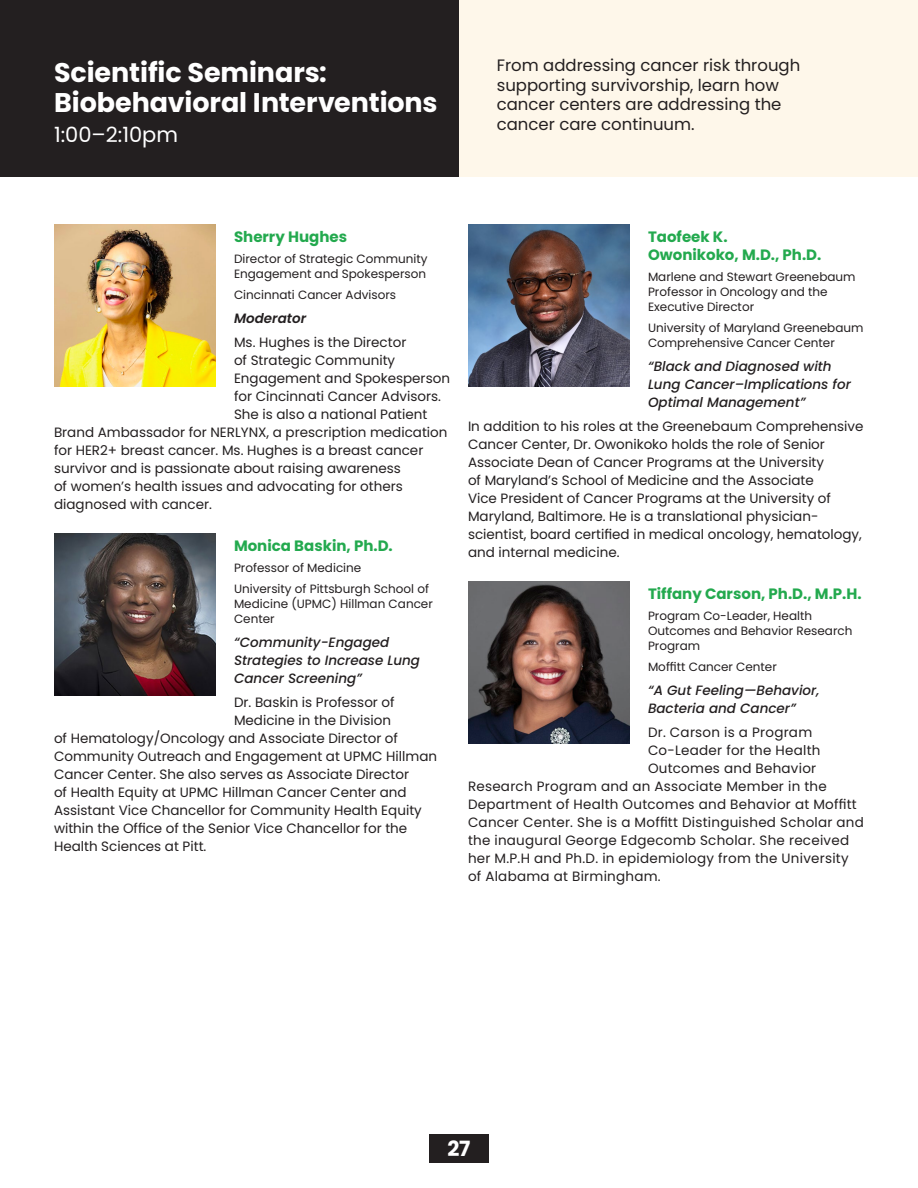
<style>
.page{position:relative;width:918px;height:1188px;background:#fff}
.page>*{position:absolute;margin:0;border:0;box-sizing:border-box;transform-origin:0 0}
.H1__white{font:700 27px/30px "Poppins";letter-spacing:-.005em;color:#fff}
.H-Time{font:21px "Poppins";color:#fff}
.t1{font:700 21px "Poppins";color:#fff}
.TopText{font:16.5px/19.5px "Poppins";color:#231f20}
._02-Name__green{font:700 15px/18px "Poppins";color:#23a94e}
._02-BodyText{font:13.5px/18px "Poppins";color:#231f20}
._02-BodyText-2{font:13.5px "Poppins";letter-spacing:.02em;color:#231f20}
._02-TalkTitle{font:italic 500 13.5px/18px "Poppins";color:#231f20}
._02-Moderator{font:italic 600 13.5px "Poppins";color:#231f20}
._02-Affiliation-space_above{font:12px/15px "Poppins";color:#231f20}
</style>
<div class="page">
<div style="left:429px;top:1134px;width:60px;height:29px;background:#231f20"></div>
<div style="left:459px;top:0;width:459px;height:176px;background:#fef7ea"></div>
<div style="left:0;top:0;width:459px;height:176px;background:#231f20"></div>
<img style="left:54px;top:224px;width:162px;height:162px">
<img style="left:54px;top:533px;width:162px;height:162px">
<img style="left:468px;top:224px;width:162px;height:162px">
<img style="left:468px;top:581px;width:162px;height:162px">
<p class="H1__white" style="left:54px;top:58px;width:385px">Scientific Seminars:<br>Biobehavioral Interventions</p>
<p class="H-Time" style="left:54px;top:123px;width:126px">1:00–2:10pm</p>
<p class="TopText" style="left:497px;top:56px;width:305px">From addressing cancer risk through supporting survivorship, learn how cancer centers are addressing the cancer care continuum.</p>
<p class="_02-Name__green" style="left:234px;top:228px;width:115px">Sherry Hughes</p>
<p class="_02-Affiliation-space_above" style="left:234px;top:252px;width:195px">Director of Strategic Community<br>Engagement and Spokesperson</p>
<p class="_02-Affiliation-space_above" style="left:234px;top:288px;width:164px">Cincinnati Cancer Advisors</p>
<p class="_02-Moderator" style="left:234px;top:311px;width:74px">Moderator</p>
<p class="_02-BodyText" style="left:234px;top:334px;width:174px">Ms. Hughes is the Director</p>
<p class="_02-BodyText" style="left:234px;top:352px;width:163px">of Strategic Community</p>
<p class="_02-BodyText" style="left:234px;top:370px;width:217px">Engagement and Spokesperson</p>
<p class="_02-BodyText" style="left:234px;top:388px;width:208px">for Cincinnati Cancer Advisors.</p>
<p class="_02-BodyText" style="left:234px;top:406px;width:195px">She is also a national Patient</p>
<p class="_02-BodyText" style="left:54px;top:424px;width:395px">Brand Ambassador for NERLYNX, a prescription medication</p>
<p class="_02-BodyText" style="left:54px;top:442px;width:371px">for HER2+ breast cancer. Ms. Hughes is a breast cancer</p>
<p class="_02-BodyText" style="left:54px;top:460px;width:349px">survivor and is passionate about raising awareness</p>
<p class="_02-BodyText" style="left:54px;top:478px;width:350px">of women’s health issues and advocating for others</p>
<p class="_02-BodyText" style="left:54px;top:496px;width:160px">diagnosed with cancer.</p>
<p class="_02-Name__green" style="left:234px;top:537px;width:160px">Monica Baskin, Ph.D.</p>
<p class="_02-Affiliation-space_above" style="left:234px;top:561px;width:129px">Professor of Medicine</p>
<p class="_02-Affiliation-space_above" style="left:234px;top:582px;width:200px">University of Pittsburgh School of<br>Medicine (UPMC) Hillman Cancer<br>Center</p>
<p class="_02-TalkTitle" style="left:234px;top:634px;width:188px">“Community-Engaged<br>Strategies to Increase Lung<br>Cancer Screening”</p>
<p class="_02-BodyText" style="left:234px;top:694px;width:162px">Dr. Baskin is Professor of</p>
<p class="_02-BodyText" style="left:234px;top:712px;width:159px">Medicine in the Division</p>
<p class="_02-BodyText" style="left:54px;top:730px;width:346px">of Hematology/Oncology and Associate Director of</p>
<p class="_02-BodyText" style="left:54px;top:748px;width:385px">Community Outreach and Engagement at UPMC Hillman</p>
<p class="_02-BodyText" style="left:54px;top:766px;width:357px">Cancer Center. She also serves as Associate Director</p>
<p class="_02-BodyText" style="left:54px;top:784px;width:354px">of Health Equity at UPMC Hillman Cancer Center and</p>
<p class="_02-BodyText" style="left:54px;top:802px;width:369px">Assistant Vice Chancellor for Community Health Equity</p>
<p class="_02-BodyText" style="left:54px;top:820px;width:355px">within the Office of the Senior Vice Chancellor for the</p>
<p class="_02-BodyText" style="left:54px;top:838px;width:154px">Health Sciences at Pitt.</p>
<p class="_02-Name__green" style="left:648px;top:228px;width:175px">Taofeek K.<br>Owonikoko, M.D., Ph.D.</p>
<p class="_02-Affiliation-space_above" style="left:648px;top:270px;width:209px">Marlene and Stewart Greenebaum<br>Professor in Oncology and the<br>Executive Director</p>
<p class="_02-Affiliation-space_above" style="left:648px;top:321px;width:217px">University of Maryland Greenebaum<br>Comprehensive Cancer Center</p>
<p class="_02-TalkTitle" style="left:648px;top:358px;width:204px">“Black and Diagnosed with<br>Lung Cancer–Implications for<br>Optimal Management”</p>
<p class="_02-BodyText" style="left:468px;top:418px;width:397px">In addition to his roles at the Greenebaum Comprehensive Cancer Center, Dr. Owonikoko holds the role of Senior Associate Dean of Cancer Programs at the University<br>of Maryland’s School of Medicine and the Associate<br>Vice President of Cancer Programs at the University of Maryland, Baltimore. He is a translational physician&shy;scientist, board certified in medical oncology, hematology, and internal medicine.</p>
<p class="_02-Name__green" style="left:648px;top:585px;width:215px">Tiffany Carson, Ph.D., M.P.H.</p>
<p class="_02-Affiliation-space_above" style="left:648px;top:609px;width:206px">Program Co-Leader, Health<br>Outcomes and Behavior Research<br>Program</p>
<p class="_02-Affiliation-space_above" style="left:648px;top:660px;width:130px">Moffitt Cancer Center</p>
<p class="_02-TalkTitle" style="left:648px;top:682px;width:173px">“A Gut Feeling—Behavior,<br>Bacteria and Cancer”</p>
<p class="_02-BodyText-2" style="left:648px;top:725px;width:166px">Dr. Carson is a Program</p>
<p class="_02-BodyText-2" style="left:648px;top:743px;width:174px">Co-Leader for the Health</p>
<p class="_02-BodyText-2" style="left:648px;top:761px;width:170px">Outcomes and Behavior</p>
<p class="_02-BodyText-2" style="left:468px;top:779px;width:360px">Research Program and an Associate Member in the</p>
<p class="_02-BodyText-2" style="left:468px;top:797px;width:390px">Department of Health Outcomes and Behavior at Moffitt</p>
<p class="_02-BodyText-2" style="left:468px;top:815px;width:398px">Cancer Center. She is a Moffitt Distinguished Scholar and</p>
<p class="_02-BodyText-2" style="left:468px;top:833px;width:383px">the inaugural George Edgecomb Scholar. She received</p>
<p class="_02-BodyText-2" style="left:468px;top:851px;width:382px">her M.P.H and Ph.D. in epidemiology from the University</p>
<p class="_02-BodyText-2" style="left:468px;top:869px;width:194px">of Alabama at Birmingham.</p>
<h2 class="t1" style="left:447px;top:1137px;width:25px">27</h2>
</div>
